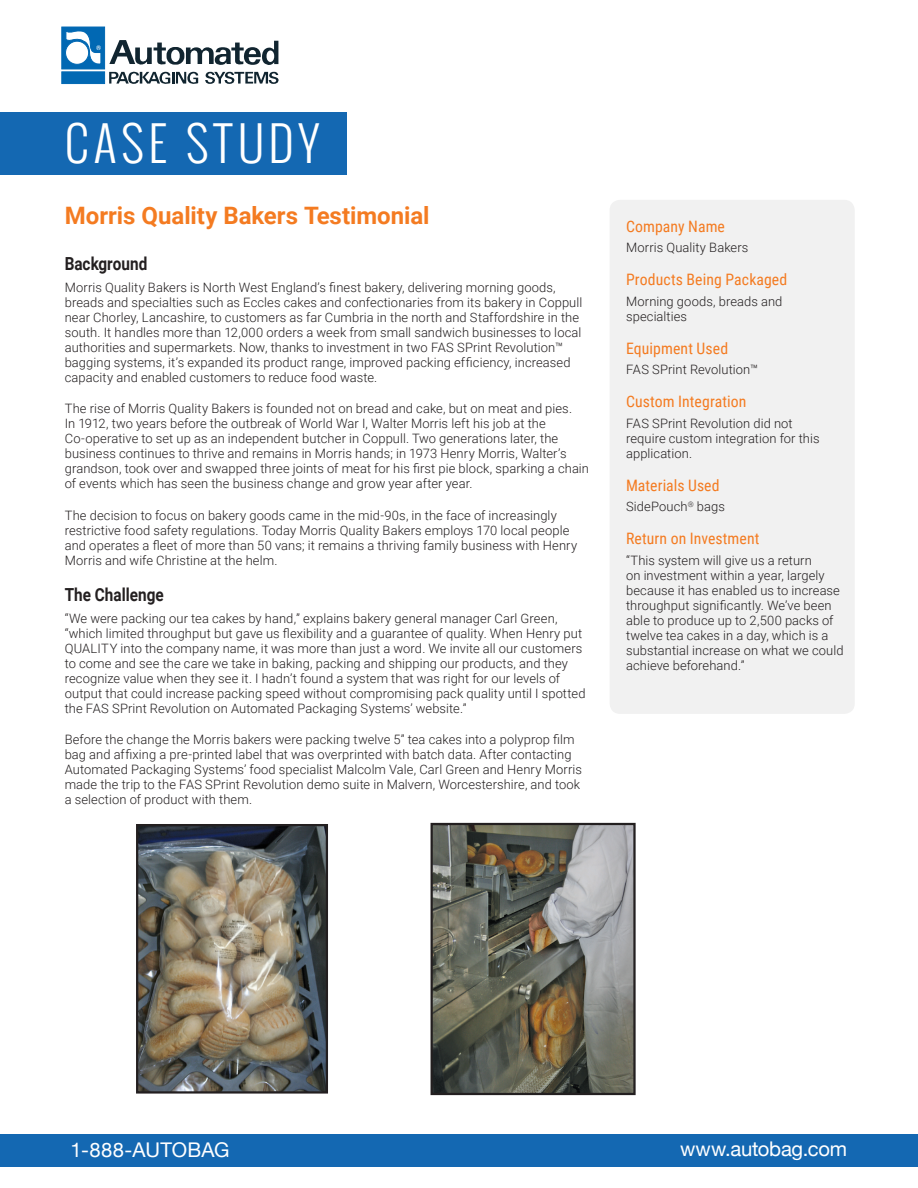
<style>
.page{position:relative;width:918px;height:1188px;background:#fff}
.page>*{position:absolute;margin:0;border:0;box-sizing:border-box;transform-origin:0 0}
.t1{font:300 48px "Oswald";letter-spacing:.1em;color:#fff}
.t2{font:700 24px "Roboto";color:#f47b21}
.t3{font:20.25px "Helvetica Neue";letter-spacing:-.01em;color:#fff}
.t4{font:20.25px "Helvetica Neue";letter-spacing:.01em;color:#fff}
.subhead{font:700 18px "Roboto";color:#231f20;scale:.85 1}
.sidebar_subhead{font:15.75px "Roboto Condensed";letter-spacing:.005em;color:#f47b21}
.body_copy{font:300 12.9px/15px "Roboto";letter-spacing:.005em;color:#231f20}
.sidebar_body{font:300 12.9px/15px "Roboto";letter-spacing:.005em;color:#231f20}
</style>
<div class="page">
<svg style="left:205px;top:72px;width:74px;height:12px"></svg>
<svg style="left:109px;top:71px;width:90px;height:13px"></svg>
<svg style="left:109px;top:40px;width:169px;height:25px"></svg>
<div style="left:62px;top:27px;width:43px;height:42px;background:#0168b3"></div>
<div style="left:62px;top:72px;width:43px;height:12px;background:#0168b3"></div>
<div style="left:65px;top:41px;width:24px;height:23px;border:1px solid #0168b3;border-radius:50%"></div>
<svg style="left:66px;top:31px;width:35px;height:34px"></svg>
<div style="left:0;top:1134px;width:918px;height:33px;background:#1468b2"></div>
<div style="left:0;top:112px;width:347px;height:63px;background:#1468b2"></div>
<div style="left:610px;top:200px;width:245px;height:514px;background:#f1f1f1;border-radius:10px"></div>
<img style="left:139px;top:827px;width:186px;height:264px">
<div style="left:136px;top:824px;width:192px;height:270px;border:2px solid #231f20"></div>
<img style="left:434px;top:826px;width:199px;height:266px">
<div style="left:431px;top:823px;width:205px;height:272px;border:2px solid #231f20"></div>
<h1 class="t1" style="left:65px;top:108px;width:256px">CASE STUDY</h1>
<p class="t2" style="left:65px;top:199px;width:366px">Morris Quality Bakers Testimonial</p>
<p class="subhead" style="left:65px;top:251px;width:99px">Background</p>
<p class="body_copy" style="left:65px;top:280px;width:519px">Morris Quality Bakers is North West England’s finest bakery, delivering morning goods, breads and specialties such as Eccles cakes and confectionaries from its bakery in Coppull near Chorley, Lancashire, to customers as far Cumbria in the north and Staffordshire in the south. It handles more than 12,000 orders a week from small sandwich businesses to local authorities and supermarkets. Now, thanks to investment in two FAS SPrint Revolution™ bagging systems, it’s expanded its product range, improved packing efficiency, increased capacity and enabled customers to reduce food waste.</p>
<p class="body_copy" style="left:65px;top:401px;width:526px">The rise of Morris Quality Bakers is founded not on bread and cake, but on meat and pies.<br>In 1912, two years before the outbreak of World War I, Walter Morris left his job at the Co-operative to set up as an independent butcher in Coppull. Two generations later, the business continues to thrive and remains in Morris hands; in 1973 Henry Morris, Walter’s grandson, took over and swapped three joints of meat for his first pie block, sparking a chain of events which has seen the business change and grow year after year.</p>
<p class="body_copy" style="left:65px;top:507px;width:514px">The decision to focus on bakery goods came in the mid-90s, in the face of increasingly restrictive food safety regulations. Today Morris Quality Bakers employs 170 local people and operates a fleet of more than 50 vans; it remains a thriving family business with Henry Morris and wife Christine at the helm.</p>
<p class="subhead" style="left:65px;top:582px;width:118px">The Challenge</p>
<p class="body_copy" style="left:65px;top:610px;width:522px">“We were packing our tea cakes by hand,” explains bakery general manager Carl Green, “which limited throughput but gave us flexibility and a guarantee of quality. When Henry put QUALITY into the company name, it was more than just a word. We invite all our customers to come and see the care we take in baking, packing and shipping our products, and they recognize value when they see it. I hadn’t found a system that was right for our levels of output that could increase packing speed without compromising pack quality until I spotted the FAS SPrint Revolution on Automated Packaging Systems’ website.”</p>
<p class="body_copy" style="left:65px;top:732px;width:519px">Before the change the Morris bakers were packing twelve 5” tea cakes into a polyprop film bag and affixing a pre-printed label that was overprinted with batch data. After contacting Automated Packaging Systems’ food specialist Malcolm Vale, Carl Green and Henry Morris made the trip to the FAS SPrint Revolution demo suite in Malvern, Worcestershire, and took a selection of product with them.</p>
<p class="sidebar_subhead" style="left:626px;top:215px;width:100px">Company Name</p>
<p class="sidebar_body" style="left:626px;top:240px;width:124px">Morris Quality Bakers</p>
<p class="sidebar_subhead" style="left:626px;top:269px;width:163px">Products Being Packaged</p>
<p class="sidebar_body" style="left:626px;top:293px;width:158px">Morning goods, breads and specialties</p>
<p class="sidebar_subhead" style="left:626px;top:337px;width:104px">Equipment Used</p>
<p class="body_copy" style="left:626px;top:362px;width:134px">FAS SPrint Revolution™</p>
<p class="sidebar_subhead" style="left:626px;top:391px;width:122px">Custom Integration</p>
<p class="sidebar_body" style="left:626px;top:415px;width:195px">FAS SPrint Revolution did not require custom integration for this application.</p>
<p class="sidebar_subhead" style="left:626px;top:474px;width:95px">Materials Used</p>
<p class="sidebar_body" style="left:626px;top:499px;width:100px">SidePouch<sup>®</sup> bags</p>
<p class="sidebar_subhead" style="left:626px;top:528px;width:135px">Return on Investment</p>
<p class="body_copy" style="left:626px;top:552px;width:219px">“This system will give us a return<br>on investment within a year, largely because it has enabled us to increase throughput significantly. We’ve been able to produce up to 2,500 packs of twelve tea cakes in a day, which is a substantial increase on what we could achieve beforehand.”</p>
<h3 class="t4" style="left:71px;top:1135px;width:160px">1-888-AUTOBAG</h3>
<h3 class="t3" style="left:680px;top:1134px;width:169px">www.autobag.com</h3>
</div>
